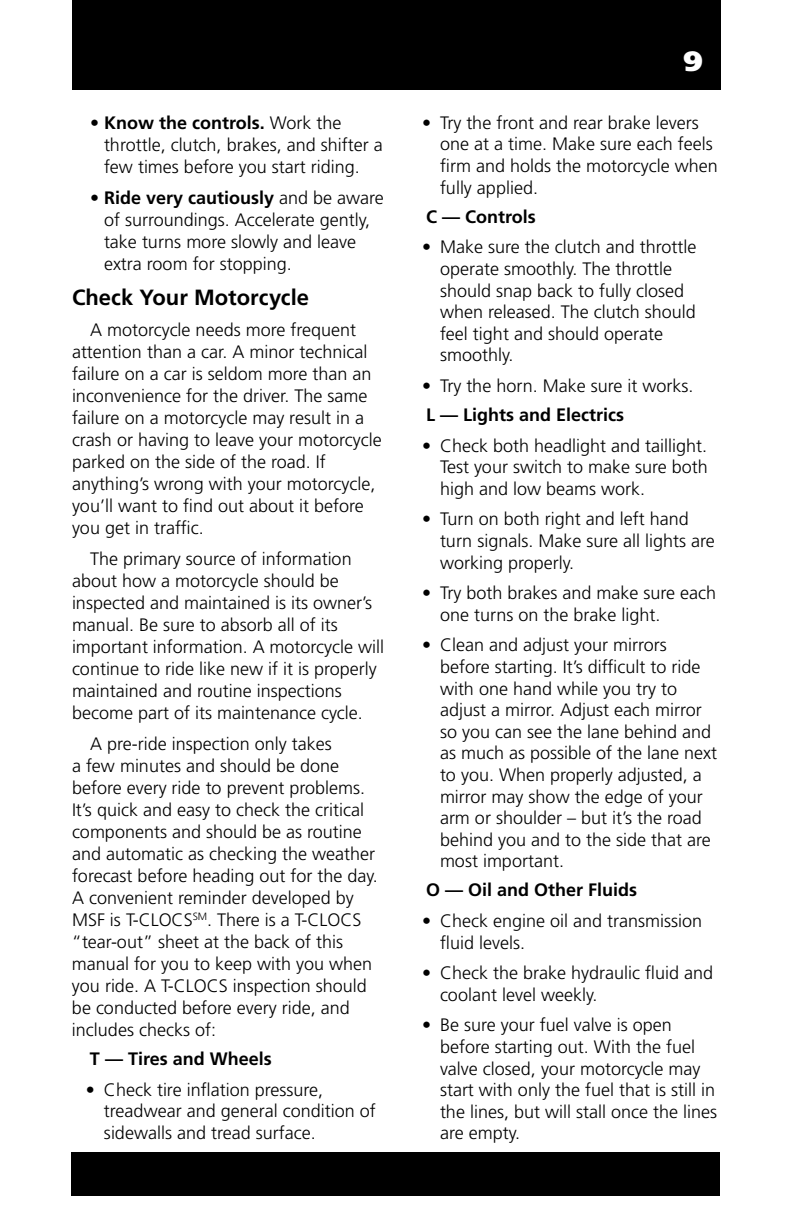
<style>
.page{position:relative;width:792px;height:1224px;background:#fff}
.page>*{position:absolute;margin:0;border:0;box-sizing:border-box;transform-origin:0 0}
.t1{font:900 28px "Frutiger LT Std";color:#fff}
.t2{font:700 22px "Frutiger LT Std";color:#000}
.t3{font:300 18px/22px "Frutiger LT Std";color:#000}
.t4{font:700 18px "Frutiger LT Std";color:#000}
.s1{font-weight:700}
</style>
<div class="page">
<div style="left:71px;top:1152px;width:649px;height:43px;background:#000"></div>
<div style="left:72px;top:0;width:649px;height:89px;background:#000"></div>
<p class="t3" style="left:104px;top:112px;width:280px;text-indent:-14px"><span class="s1">• Know the controls.</span> Work the throttle, clutch, brakes, and shifter a few times before you start riding.</p>
<p class="t3" style="left:104px;top:187px;width:281px;text-indent:-14px"><span class="s1">• Ride very cautiously</span> and be aware of surroundings. Accelerate gently, take turns more slowly and leave extra room for stopping.</p>
<p class="t2" style="left:72px;top:285px;width:239px">Check Your Motorcycle</p>
<p class="t3" style="left:72px;top:319px;width:311px;text-indent:18px">A motorcycle needs more frequent attention than a car. A minor technical failure on a car is seldom more than an inconvenience for the driver. The same failure on a motorcycle may result in a crash or having to leave your motorcycle parked on the side of the road. If anything’s wrong with your motorcycle, you’ll want to find out about it before you get in traffic.</p>
<p class="t3" style="left:72px;top:548px;width:314px;text-indent:18px">The primary source of information about how a motorcycle should be inspected and maintained is its owner’s manual. Be sure to absorb all of its important information. A motorcycle will continue to ride like new if it is properly maintained and routine inspections become part of its maintenance cycle.</p>
<p class="t3" style="left:72px;top:733px;width:307px;text-indent:18px">A pre-ride inspection only takes<br>a few minutes and should be done before every ride to prevent problems.<br>It’s quick and easy to check the critical components and should be as routine and automatic as checking the weather forecast before heading out for the day.<br>A convenient reminder developed by MSF is T-CLOCS<sup>SM</sup>. There is a T-CLOCS “tear-out” sheet at the back of this manual for you to keep with you when you ride. A T-CLOCS inspection should be conducted before every ride, and includes checks of:</p>
<p class="t4" style="left:90px;top:1048px;width:183px">T — Tires and Wheels</p>
<p class="t3" style="left:104px;top:1079px;width:273px;text-indent:-18px">• Check tire inflation pressure, treadwear and general condition of sidewalls and tread surface.</p>
<h1 class="t1" style="left:684px;top:44px;width:21px">9</h1>
<p class="t3" style="left:440px;top:112px;width:279px;text-indent:-18px">• Try the front and rear brake levers one at a time. Make sure each feels firm and holds the motorcycle when fully applied.</p>
<p class="t4" style="left:426px;top:206px;width:111px">C — Controls</p>
<p class="t3" style="left:440px;top:237px;width:258px;text-indent:-18px">• Make sure the clutch and throttle operate smoothly. The throttle should snap back to fully closed when released. The clutch should feel tight and should operate smoothly.</p>
<p class="t3" style="left:422px;top:375px;width:273px">• Try the horn. Make sure it works.</p>
<p class="t4" style="left:426px;top:404px;width:200px">L — Lights and Electrics</p>
<p class="t3" style="left:440px;top:435px;width:269px;text-align:justify;text-indent:-18px">• Check both headlight and taillight.<br>Test your switch to make sure both high and low beams work.</p>
<p class="t3" style="left:440px;top:509px;width:276px;text-indent:-18px">• Turn on both right and left hand turn signals. Make sure all lights are working properly.</p>
<p class="t3" style="left:440px;top:583px;width:278px;text-indent:-18px">• Try both brakes and make sure each one turns on the brake light.</p>
<p class="t3" style="left:440px;top:635px;width:279px;text-indent:-18px">• Clean and adjust your mirrors before starting. It’s difficult to ride with one hand while you try to adjust a mirror. Adjust each mirror so you can see the lane behind and as much as possible of the lane next to you. When properly adjusted, a mirror may show the edge of your arm or shoulder – but it’s the road behind you and to the side that are most important.</p>
<p class="t4" style="left:426px;top:880px;width:213px">O — Oil and Other Fluids</p>
<p class="t3" style="left:440px;top:910px;width:264px;text-indent:-18px">• Check engine oil and transmission fluid levels.</p>
<p class="t3" style="left:440px;top:963px;width:275px;text-indent:-18px">• Check the brake hydraulic fluid and coolant level weekly.</p>
<p class="t3" style="left:440px;top:1015px;width:279px;text-indent:-18px">• Be sure your fuel valve is open before starting out. With the fuel valve closed, your motorcycle may start with only the fuel that is still in the lines, but will stall once the lines are empty.</p>
</div>
